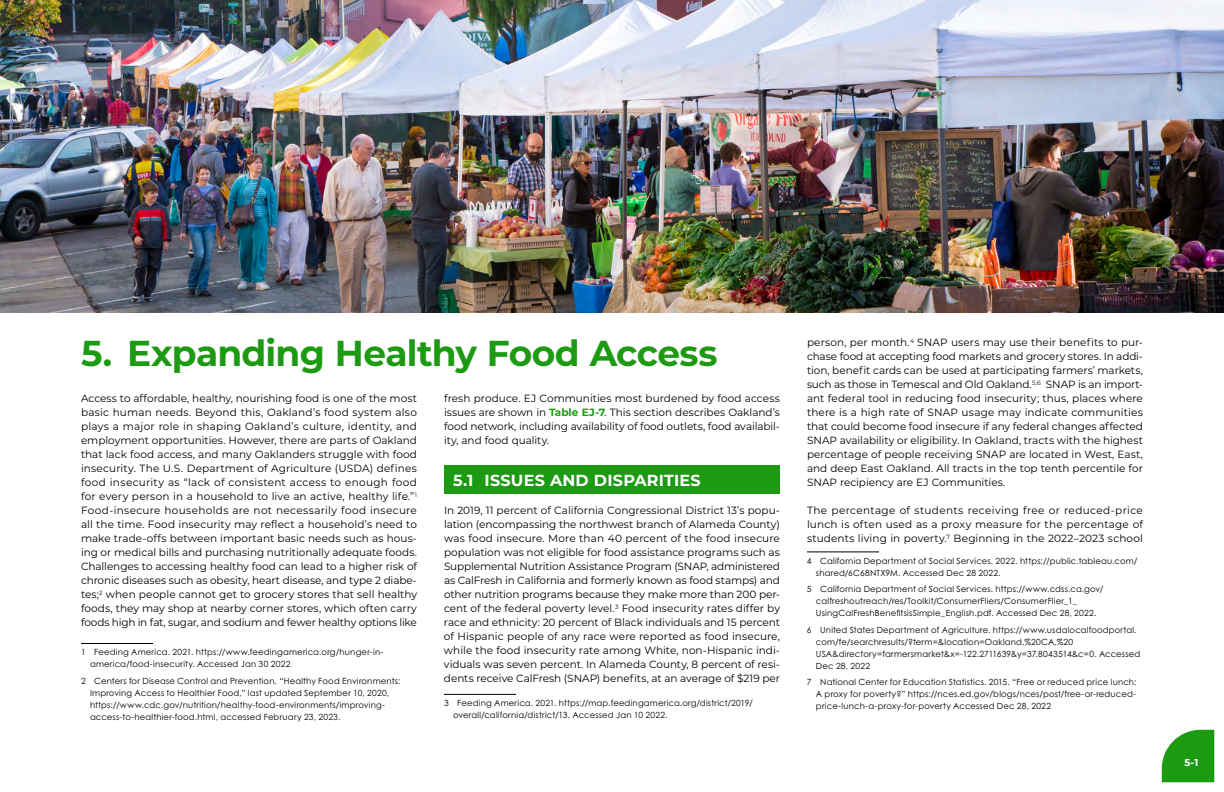
<style>
.page{position:relative;width:1224px;height:792px;background:#fff}
.page>*{position:absolute;margin:0;border:0;box-sizing:border-box;transform-origin:0 0}
.t1{font:700 36px "Montserrat";letter-spacing:-.02em;color:#1c9b12}
.t2{font:700 16px "Montserrat";letter-spacing:.015em;color:#fff}
.t3{font:10.5px/14px "Montserrat";letter-spacing:-.005em;color:#000;text-align:justify}
.t4{font:700 10px "Montserrat";color:#fff}
.Photo_Caption{font:8.5px/12px "Century Gothic Pro";letter-spacing:.02em;color:#000}
.s1{font-weight:700;color:#1c9b12}
</style>
<div class="page">
<svg style="left:1162px;top:730px;width:52px;height:52px;background:#36a62d"></svg>
<div style="left:444px;top:466px;width:336px;height:28px;background:#1c9b12"></div>
<hr style="left:444px;top:694px;width:72px;height:1px;background:#000">
<hr style="left:807px;top:552px;width:72px;height:1px;background:#000">
<img style="left:0;top:0;width:1224px;height:312px">
<hr style="left:81px;top:643px;width:72px;height:1px;background:#000">
<p class="t1" style="left:81px;top:327px;width:638px">5. Expanding Healthy Food Access</p>
<p class="t3" style="left:81px;top:391px;width:338px">Access to affordable, healthy, nourishing food is one of the most basic human needs. Beyond this, Oakland’s food system also plays a major role in shaping Oakland’s culture, identity, and employment opportunities. However, there are parts of Oakland that lack food access, and many Oaklanders struggle with food insecurity. The U.S. Department of Agriculture (USDA) defines food insecurity as “lack of consistent access to enough food for every person in a household to live an active, healthy life.”<sup>1<br></sup>Food-insecure households are not necessarily food insecure all the time. Food insecurity may reflect a household’s need to make trade-offs between important basic needs such as hous&shy;ing or medical bills and purchasing nutritionally adequate foods.<br>Challenges to accessing healthy food can lead to a higher risk of chronic diseases such as obesity, heart disease, and type 2 diabe&shy;tes;<sup>2</sup> when people cannot get to grocery stores that sell healthy foods, they may shop at nearby corner stores, which often carry foods high in fat, sugar, and sodium and fewer healthy options like</p>
<p class="Photo_Caption" style="left:90px;top:646px;width:295px;text-indent:-9px">1 Feeding America. 2021. https://www.feedingamerica.org/hunger-in&shy;america/food-insecurity. Accessed Jan 30 2022</p>
<p class="Photo_Caption" style="left:90px;top:675px;width:312px;text-indent:-9px">2 Centers for Disease Control and Prevention, “Healthy Food Environments:<br>Improving Access to Healthier Food,” last updated September 10, 2020, https://www.cdc.gov/nutrition/healthy-food-environments/improving&shy;access-to-healthier-food.html, accessed February 23, 2023.</p>
<p class="t3" style="left:444px;top:391px;width:338px">fresh produce. EJ Communities most burdened by food access issues are shown in <span class="s1">Table EJ-7</span>. This section describes Oakland’s food network, including availability of food outlets, food availabil&shy;ity, and food quality.</p>
<p class="t2" style="left:453px;top:468px;width:249px">5.1 ISSUES AND DISPARITIES</p>
<p class="t3" style="left:444px;top:503px;width:338px">In 2019, 11 percent of California Congressional District 13’s popu&shy;lation (encompassing the northwest branch of Alameda County) was food insecure. More than 40 percent of the food insecure population was not eligible for food assistance programs such as Supplemental Nutrition Assistance Program (SNAP, administered as CalFresh in California and formerly known as food stamps) and other nutrition programs because they make more than 200 per&shy;cent of the federal poverty level.<sup>3</sup> Food insecurity rates differ by race and ethnicity: 20 percent of Black individuals and 15 percent of Hispanic people of any race were reported as food insecure, while the food insecurity rate among White, non-Hispanic indi&shy;viduals was seven percent. In Alameda County, 8 percent of resi&shy;dents receive CalFresh (SNAP) benefits, at an average of $219 per</p>
<p class="Photo_Caption" style="left:453px;top:697px;width:301px;text-indent:-9px">3 Feeding America. 2021. https://map.feedingamerica.org/district/2019/ overall/california/district/13. Accessed Jan 10 2022.</p>
<p class="t3" style="left:807px;top:335px;width:338px">person, per month.<sup>4</sup> SNAP users may use their benefits to pur&shy;chase food at accepting food markets and grocery stores. In addi&shy;tion, benefit cards can be used at participating farmers’ markets, such as those in Temescal and Old Oakland.<sup>5,6</sup> SNAP is an import&shy;ant federal tool in reducing food insecurity; thus, places where there is a high rate of SNAP usage may indicate communities that could become food insecure if any federal changes affected SNAP availability or eligibility. In Oakland, tracts with the highest percentage of people receiving SNAP are located in West, East, and deep East Oakland. All tracts in the top tenth percentile for SNAP recipiency are EJ Communities.</p>
<p class="t3" style="left:807px;top:503px;width:337px">The percentage of students receiving free or reduced-price lunch is often used as a proxy measure for the percentage of students living in poverty.<sup>7</sup> Beginning in the 2022–2023 school</p>
<p class="Photo_Caption" style="left:816px;top:555px;width:323px;text-indent:-9px">4 California Department of Social Services. 2022. https://public.tableau.com/ shared/6C68NTX9M. Accessed Dec 28 2022.</p>
<p class="Photo_Caption" style="left:816px;top:583px;width:289px;text-indent:-9px">5 California Department of Social Services. https://www.cdss.ca.gov/ calfreshoutreach/res/Toolkit/ConsumerFliers/ConsumerFlier_1_<br>UsingCalFreshBenefitsisSimple_English.pdf. Accessed Dec 28, 2022.</p>
<p class="Photo_Caption" style="left:816px;top:624px;width:326px;text-indent:-9px">6 United States Department of Agriculture. https://www.usdalocalfoodportal. com/fe/searchresults/?term=&amp;location=Oakland,%20CA,%20<br>USA&amp;directory=farmersmarket&amp;x=-122.2711639&amp;y=37.8043514&amp;c=0. Accessed Dec 28, 2022</p>
<p class="Photo_Caption" style="left:816px;top:676px;width:322px;text-align:justify;text-indent:-9px">7 National Center for Education Statistics. 2015. “Free or reduced price lunch:<br>A proxy for poverty?” https://nces.ed.gov/blogs/nces/post/free-or-reduced&shy;price-lunch-a-proxy-for-poverty Accessed Dec 28, 2022</p>
<p class="t4" style="left:1184px;top:755px;width:15px">5-1</p>
</div>
